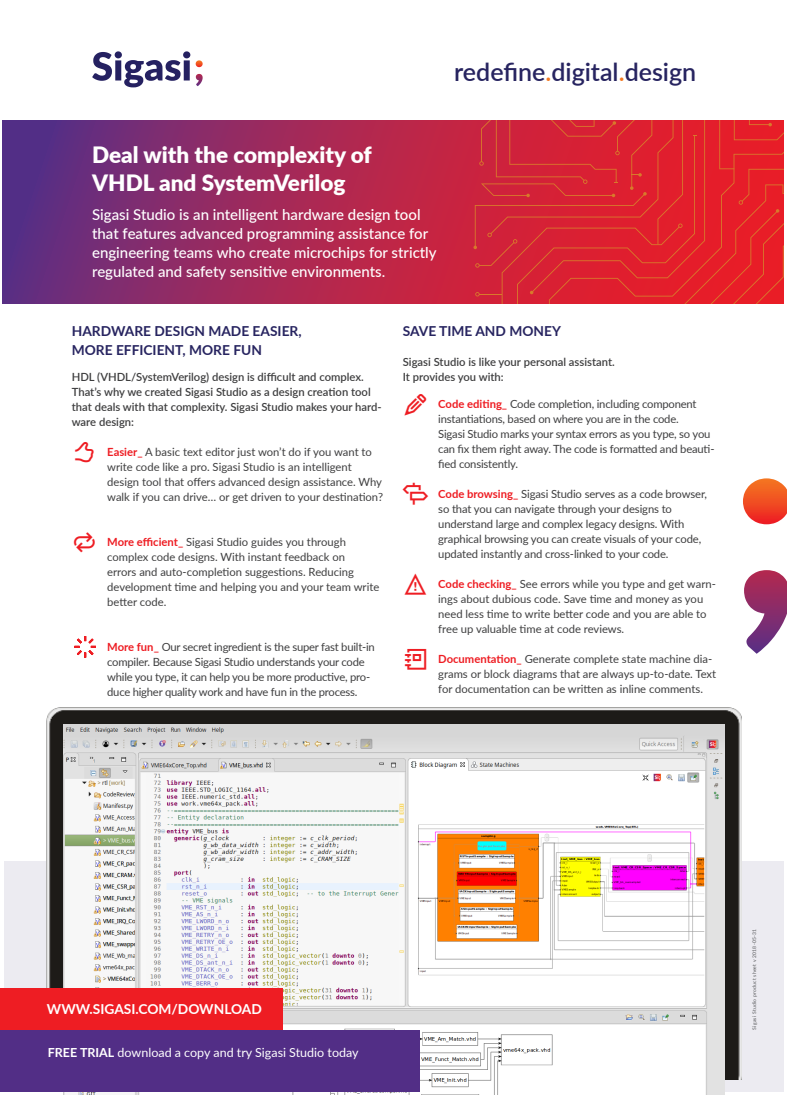
<style>
.page{position:relative;width:787px;height:1095px;background:#fff}
.page>*{position:absolute;margin:0;border:0;box-sizing:border-box;transform-origin:0 0}
.t1{font:600 25px "Lato";color:#272460}
.t2{font:25px "SS Gizmo";color:#ee1d23}
.Intro{font:900 22.5px/27.5px "Lato";color:#fff}
.Intro-2{font:500 15px/18.8px "Lato";color:#fff}
.t3{font:700 13.75px/18.8px "Lato";color:#272460}
.Body{font:700 13.75px "Lato";color:#fff}
.t4{font:12.5px "Lato";color:#fff}
.t5{font:11.25px/15px "Lato";letter-spacing:-.01em;color:#3e3e3f}
.t6{font:600 11.25px/15px "Lato";color:#3e3e3f}
.Body-2{font:5px "Lato";letter-spacing:.05em;color:#57585a}
.s1{color:#f47921}
.s2{font-weight:700;color:#ee1d23}
.s3{font-weight:700}
</style>
<div class="page">
<div style="left:4px;top:861px;width:779px;height:230px;background:#ecebf1"></div>
<svg style="left:3px;top:120px;width:456px;height:184px;background:#932a61"></svg>
<svg style="left:459px;top:120px;width:324px;height:184px;background:#db2330"></svg>
<svg style="left:74px;top:636px;width:22px;height:22px"></svg>
<svg style="left:92px;top:51px;width:98px;height:36px"></svg>
<svg style="left:196px;top:60px;width:7px;height:26px"></svg>
<img style="left:47px;top:707px;width:694px;height:373px">
<svg style="left:743px;top:478px;width:44px;height:176px"></svg>
<img style="left:64px;top:725px;width:660px;height:370px">
<div style="left:0;top:1030px;width:419px;height:61px;background:#522e86"></div>
<div style="left:0;top:988px;width:282px;height:42px;background:#ee1d23"></div>
<p class="t1" style="left:454px;top:54px;width:244px">redefine<span class="s1">.</span>digital<span class="s1">.</span>design</p>
<p class="Intro" style="left:92px;top:140px;width:281px">Deal with the complexity of<br>VHDL and SystemVerilog</p>
<p class="Intro-2" style="left:92px;top:205px;width:346px">Sigasi Studio is an intelligent hardware design tool that features advanced programming assistance for engineering teams who create microchips for strictly regulated and safety sensitive environments.</p>
<h1 class="t3" style="left:72px;top:321px;width:231px">HARDWARE DESIGN MADE EASIER,<br>MORE EFFICIENT, MORE FUN</h1>
<p class="t6" style="left:72px;top:369px;width:311px">HDL (VHDL/SystemVerilog) design is difficult and complex.<br>That’s why we created Sigasi Studio as a design creation tool that deals with that complexity. Sigasi Studio makes your hard&shy;ware design:</p>
<p class="t5" style="left:107px;top:444px;width:277px"><span class="s2">Easier_</span> A basic text editor just won’t do if you want to write code like a pro. Sigasi Studio is an intelligent design tool that offers advanced design assistance. Why walk if you can drive… or get driven to your destination?</p>
<p class="t5" style="left:107px;top:534px;width:273px"><span class="s2">More efficient_</span> Sigasi Studio guides you through complex code designs. With instant feedback on<br>errors and auto-completion suggestions. Reducing development time and helping you and your team write better code.</p>
<p class="t5" style="left:107px;top:639px;width:269px"><span class="s2">More fun_</span> Our secret ingredient is the super fast built-in compiler. Because Sigasi Studio understands your code while you type, it can help you be more productive, pro&shy;duce higher quality work and have fun in the process.</p>
<h1 class="t3" style="left:403px;top:321px;width:160px">SAVE TIME AND MONEY</h1>
<p class="t6" style="left:403px;top:354px;width:214px">Sigasi Studio is like your personal assistant.<br>It provides you with:</p>
<p class="t2" style="left:403px;top:391px;width:26px">✎</p>
<p class="t5" style="left:438px;top:396px;width:278px"><span class="s2">Code editing_</span> Code completion, including component instantiations, based on where you are in the code.<br>Sigasi Studio marks your syntax errors as you type, so you can fix them right away. The code is formatted and beauti&shy;fied consistently.</p>
<p class="t2" style="left:403px;top:481px;width:27px">SIGNPOST</p>
<p class="t5" style="left:438px;top:486px;width:270px"><span class="s2">Code browsing_</span> Sigasi Studio serves as a code browser, so that you can navigate through your designs to understand large and complex legacy designs. With graphical browsing you can create visuals of your code, updated instantly and cross-linked to your code.</p>
<p class="t2" style="left:403px;top:571px;width:26px">⚠</p>
<p class="t5" style="left:438px;top:576px;width:279px"><span class="s2">Code checking_</span> See errors while you type and get warn&shy;ings about dubious code. Save time and money as you need less time to write better code and you are able to free up valuable time at code reviews.</p>
<p class="t5" style="left:438px;top:651px;width:279px"><span class="s2">Documentation_</span> Generate complete state machine dia&shy;grams or block diagrams that are always up-to-date. Text for documentation can be written as inline comments.</p>
<p class="Body" style="left:47px;top:999px;width:216px">WWW.SIGASI.COM/DOWNLOAD</p>
<p class="t4" style="left:48px;top:1043px;width:312px"><span class="s3">FREE TRIAL</span> download a copy and try Sigasi Studio today</p>
<p class="Body-2" style="left:750px;top:1030px;width:102px;rotate:-90deg">Sigasi Studio product sheet v 2018-05-31</p>
</div>
